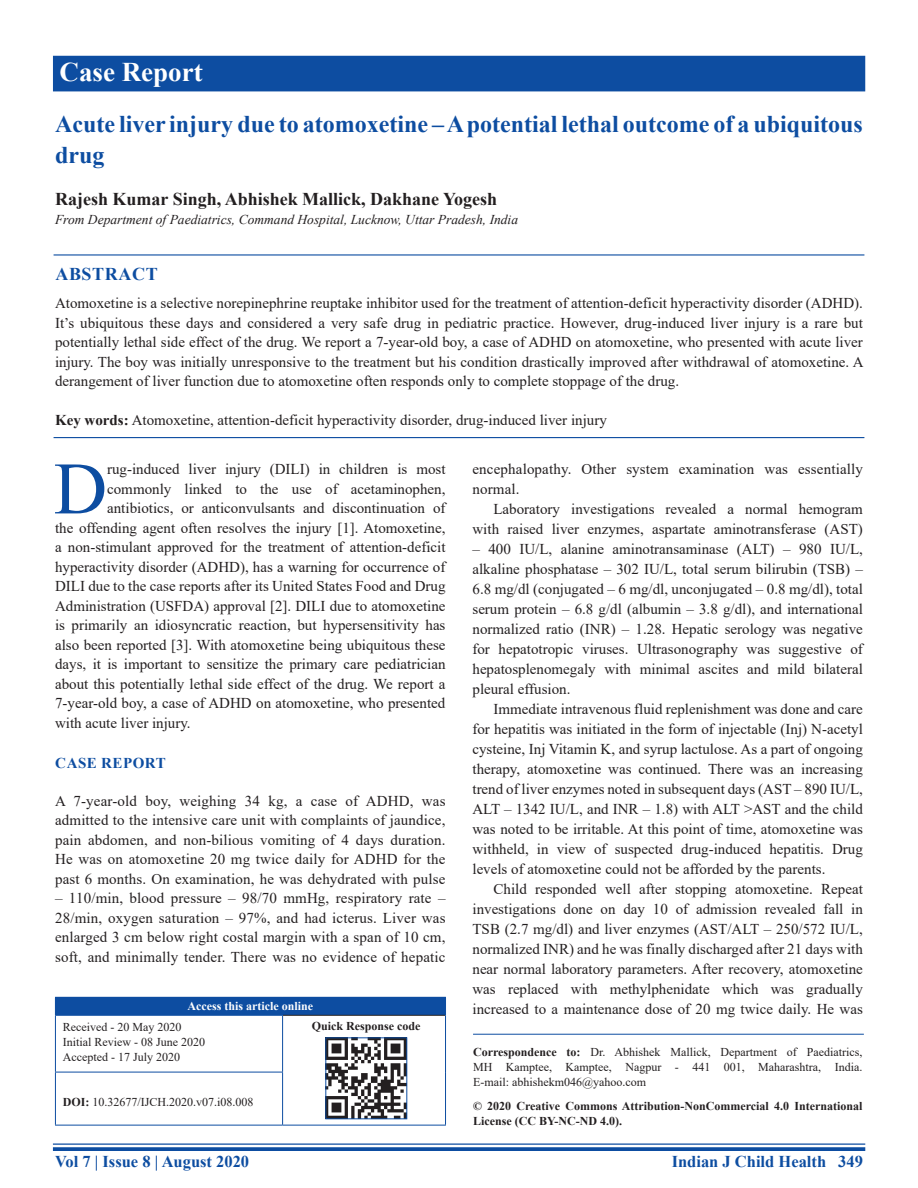
<style>
.page{position:relative;width:918px;height:1188px;background:#fff}
.page>*{position:absolute;margin:0;border:0;box-sizing:border-box;transform-origin:0 0}
.DROP_CAP_TX{font:73.95px "Times New Roman";color:#0d4da1}
.AH{font:700 27px "Times New Roman";color:#fff}
.AT{font:700 24px/31.5px "Times New Roman";color:#0d4da1}
.AU{font:700 18px "Times New Roman";color:#231f20}
.ABSH{font:700 18px "Times New Roman";letter-spacing:.035em;color:#0d4da1}
.RF{font:700 16.5px "Times New Roman";color:#0d4da1}
.TX{font:15px/20px "Times New Roman";color:#231f20;text-align:justify}
.DROP_CAP_TX-2{font:15px "Times New Roman";color:#231f20}
.ABS{font:15px/19.5px "Times New Roman";color:#231f20;text-align:justify}
.TXFL{font:15px/19.5px "Times New Roman";letter-spacing:.01em;color:#231f20;text-align:justify}
.KWD{font:15px "Times New Roman";color:#231f20}
.t1{font:700 15px "Times New Roman";letter-spacing:.035em;color:#0d4da1}
.AFF{font:italic 13.5px "Times New Roman";color:#231f20}
.ADD{font:12px/15px "Times New Roman";color:#231f20;text-align:justify}
.CR{font:700 12px/15px "Times New Roman";color:#231f20}
.HIS{font:12px/15px "Times New Roman";color:#231f20}
.DOI{font:12px "Times New Roman";color:#231f20}
.AAO{font:700 12px "Times New Roman";color:#fff}
.QR{font:700 12px "Times New Roman";color:#231f20}
.s1{font-weight:700}
</style>
<div class="page">
<hr style="left:53px;top:1143px;width:812px;height:2px;background:#0d4da1">
<svg style="left:53px;top:1147px;width:812px;height:4px;background:#1b57a6"></svg>
<div style="left:53px;top:56px;width:812px;height:35px;background:#0d4da1"></div>
<hr style="left:54px;top:254px;width:810px;height:2px;background:#0d4da1">
<hr style="left:54px;top:437px;width:810px;height:1px;background:#0d4da1">
<div style="left:55px;top:997px;width:391px;height:18px;background:#0d4da1"></div>
<hr style="left:283px;top:1015px;width:162px;height:1px;background:#231f20">
<hr style="left:445px;top:1015px;width:1px;height:57px;background:#0d4da1">
<hr style="left:445px;top:1072px;width:1px;height:53px;background:#0d4da1">
<hr style="left:283px;top:1125px;width:163px;height:1px;background:#0d4da1">
<hr style="left:55px;top:1015px;width:228px;height:1px;background:#0d4da1">
<hr style="left:55px;top:1016px;width:1px;height:56px;background:#0d4da1">
<hr style="left:282px;top:1016px;width:1px;height:56px;background:#0d4da1">
<hr style="left:55px;top:1072px;width:228px;height:1px;background:#0d4da1">
<hr style="left:55px;top:1072px;width:1px;height:53px;background:#0d4da1">
<hr style="left:282px;top:1072px;width:1px;height:53px;background:#0d4da1">
<hr style="left:55px;top:1125px;width:228px;height:1px;background:#0d4da1">
<img style="left:328px;top:1040px;width:77px;height:77px">
<div style="left:326px;top:1038px;width:81px;height:81px;border:1px solid #0d4da1"></div>
<hr style="left:473px;top:1034px;width:391px;height:1px;background:#0d4da1">
<p class="AH" style="left:60px;top:52px;width:145px">Case Report</p>
<p class="AT" style="left:55px;top:107px;width:809px">Acute liver injury due to atomoxetine – A potential lethal outcome of a ubiquitous drug</p>
<p class="AU" style="left:55px;top:186px;width:444px">Rajesh Kumar Singh, Abhishek Mallick, Dakhane Yogesh</p>
<p class="AFF" style="left:55px;top:210px;width:465px">From Department of Paediatrics, Command Hospital, Lucknow, Uttar Pradesh, India</p>
<p class="ABSH" style="left:55px;top:261px;width:104px">ABSTRACT</p>
<p class="ABS" style="left:55px;top:293px;width:810px">Atomoxetine is a selective norepinephrine reuptake inhibitor used for the treatment of attention-deficit hyperactivity disorder (ADHD).<br>It’s ubiquitous these days and considered a very safe drug in pediatric practice. However, drug-induced liver injury is a rare but potentially lethal side effect of the drug. We report a 7-year-old boy, a case of ADHD on atomoxetine, who presented with acute liver injury. The boy was initially unresponsive to the treatment but his condition drastically improved after withdrawal of atomoxetine. A derangement of liver function due to atomoxetine often responds only to complete stoppage of the drug.</p>
<p class="KWD" style="left:55px;top:409px;width:553px"><span class="s1">Key words:</span> Atomoxetine, attention-deficit hyperactivity disorder, drug-induced liver injury</p>
<p class="DROP_CAP_TX" style="left:54px;top:437px;width:55px">D</p>
<p class="DROP_CAP_TX-2" style="left:107px;top:459px;width:340px">rug-induced liver injury (DILI) in children is most</p>
<p class="DROP_CAP_TX-2" style="left:107px;top:478px;width:340px">commonly linked to the use of acetaminophen,</p>
<p class="DROP_CAP_TX-2" style="left:107px;top:498px;width:340px">antibiotics, or anticonvulsants and discontinuation of</p>
<p class="DROP_CAP_TX-2" style="left:55px;top:517px;width:392px">the offending agent often resolves the injury [1]. Atomoxetine,</p>
<p class="DROP_CAP_TX-2" style="left:55px;top:537px;width:392px">a non-stimulant approved for the treatment of attention-deficit</p>
<p class="DROP_CAP_TX-2" style="left:55px;top:556px;width:392px">hyperactivity disorder (ADHD), has a warning for occurrence of</p>
<p class="DROP_CAP_TX-2" style="left:55px;top:576px;width:392px">DILI due to the case reports after its United States Food and Drug</p>
<p class="DROP_CAP_TX-2" style="left:55px;top:595px;width:392px">Administration (USFDA) approval [2]. DILI due to atomoxetine</p>
<p class="DROP_CAP_TX-2" style="left:55px;top:615px;width:392px">is primarily an idiosyncratic reaction, but hypersensitivity has</p>
<p class="DROP_CAP_TX-2" style="left:55px;top:634px;width:392px">also been reported [3]. With atomoxetine being ubiquitous these</p>
<p class="DROP_CAP_TX-2" style="left:55px;top:654px;width:392px">days, it is important to sensitize the primary care pediatrician</p>
<p class="DROP_CAP_TX-2" style="left:55px;top:673px;width:392px">about this potentially lethal side effect of the drug. We report a</p>
<p class="DROP_CAP_TX-2" style="left:55px;top:693px;width:392px">7-year-old boy, a case of ADHD on atomoxetine, who presented</p>
<p class="DROP_CAP_TX-2" style="left:55px;top:712px;width:137px">with acute liver injury.</p>
<h1 class="t1" style="left:55px;top:753px;width:112px">CASE REPORT</h1>
<p class="TXFL" style="left:55px;top:791px;width:392px">A 7-year-old boy, weighing 34 kg, a case of ADHD, was admitted to the intensive care unit with complaints of jaundice, pain abdomen, and non-bilious vomiting of 4 days duration.<br>He was on atomoxetine 20 mg twice daily for ADHD for the past 6 months. On examination, he was dehydrated with pulse</p>
<p class="TXFL" style="left:55px;top:888px;width:392px">– 110/min, blood pressure – 98/70 mmHg, respiratory rate – 28/min, oxygen saturation – 97%, and had icterus. Liver was enlarged 3 cm below right costal margin with a span of 10 cm, soft, and minimally tender. There was no evidence of hepatic</p>
<p class="AAO" style="left:188px;top:998px;width:127px">Access this article online</p>
<p class="HIS" style="left:63px;top:1019px;width:144px">Received - 20 May 2020<br>Initial Review - 08 June 2020<br>Accepted - 17 July 2020</p>
<p class="QR" style="left:312px;top:1017px;width:110px">Quick Response code</p>
<p class="DOI" style="left:63px;top:1094px;width:192px"><span class="s1">DOI:</span> 10.32677/IJCH.2020.v07.i08.008</p>
<p class="TXFL" style="left:472px;top:459px;width:392px;line-height:20px">encephalopathy. Other system examination was essentially normal.</p>
<p class="TX" style="left:472px;top:499px;width:392px;text-align:right">Laboratory investigations revealed a normal hemogram with raised liver enzymes, aspartate aminotransferase (AST)</p>
<p class="TX" style="left:472px;top:539px;width:392px">– 400 IU/L, alanine aminotransaminase (ALT) – 980 IU/L, alkaline phosphatase – 302 IU/L, total serum bilirubin (TSB) – 6.8 mg/dl (conjugated – 6 mg/dl, unconjugated – 0.8 mg/dl), total serum protein – 6.8 g/dl (albumin – 3.8 g/dl), and international normalized ratio (INR) – 1.28. Hepatic serology was negative for hepatotropic viruses. Ultrasonography was suggestive of hepatosplenomegaly with minimal ascites and mild bilateral pleural effusion.</p>
<p class="TX" style="left:472px;top:699px;width:392px;text-indent:21px">Immediate intravenous fluid replenishment was done and care for hepatitis was initiated in the form of injectable (Inj) N-acetyl cysteine, Inj Vitamin K, and syrup lactulose. As a part of ongoing therapy, atomoxetine was continued. There was an increasing trend of liver enzymes noted in subsequent days (AST – 890 IU/L, ALT – 1342 IU/L, and INR – 1.8) with ALT &gt;AST and the child was noted to be irritable. At this point of time, atomoxetine was withheld, in view of suspected drug-induced hepatitis. Drug levels of atomoxetine could not be afforded by the parents.</p>
<p class="TX" style="left:472px;top:879px;width:392px;text-indent:21px">Child responded well after stopping atomoxetine. Repeat investigations done on day 10 of admission revealed fall in TSB (2.7 mg/dl) and liver enzymes (AST/ALT – 250/572 IU/L, normalized INR) and he was finally discharged after 21 days with near normal laboratory parameters. After recovery, atomoxetine was replaced with methylphenidate which was gradually increased to a maintenance dose of 20 mg twice daily. He was</p>
<p class="ADD" style="left:473px;top:1044px;width:391px"><span class="s1">Correspondence to:</span> Dr. Abhishek Mallick, Department of Paediatrics, MH Kamptee, Kamptee, Nagpur - 441 001, Maharashtra, India.<br>E-mail: abhishekm046@yahoo.com</p>
<p class="CR" style="left:473px;top:1099px;width:391px">© 2020 Creative Commons Attribution-NonCommercial 4.0 International<br>License (CC BY-NC-ND 4.0).</p>
<p class="RF" style="left:55px;top:1150px;width:196px">Vol 7 | Issue 8 | August 2020</p>
<p class="RF" style="left:672px;top:1150px;width:193px">Indian J Child Health 349</p>
</div>
